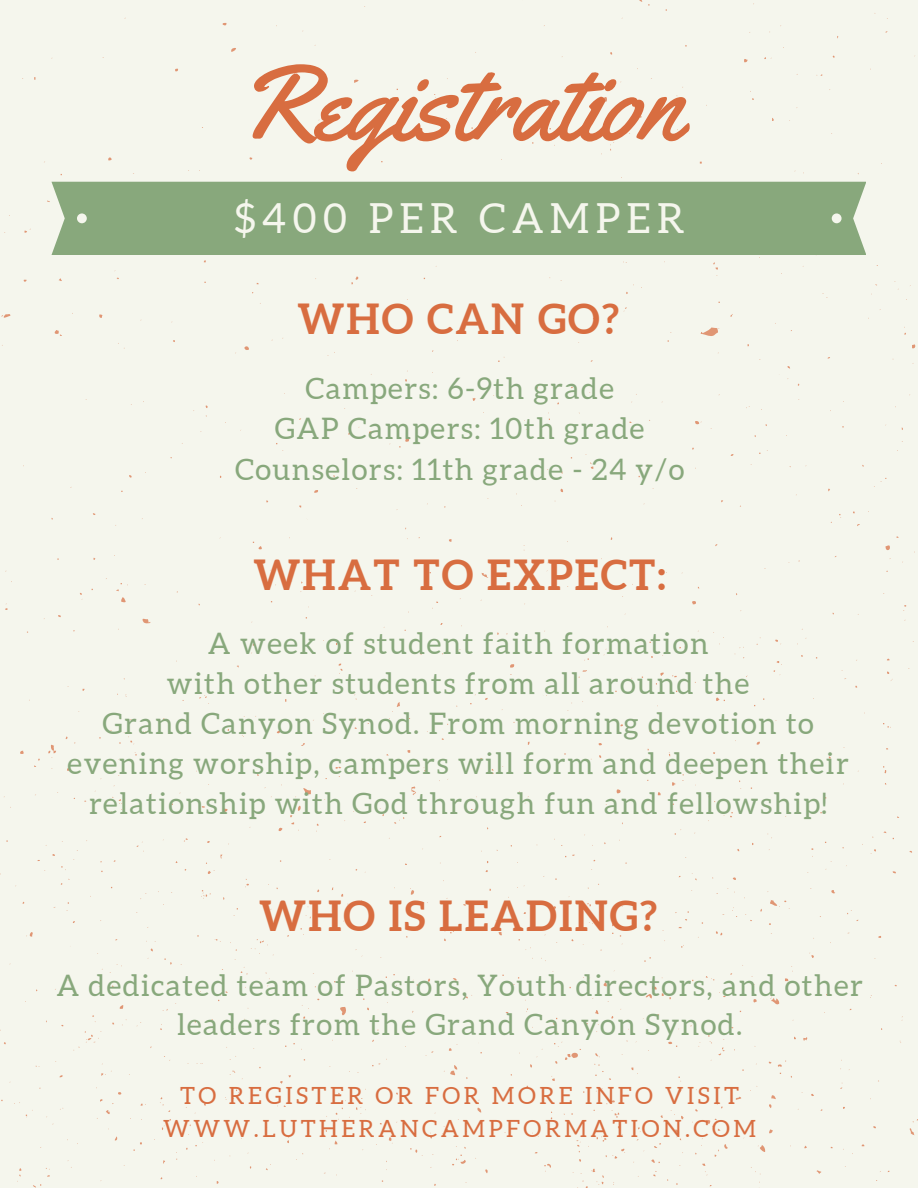
<style>
.page{position:relative;width:918px;height:1188px;background:#f5f6ed}
.page>*{position:absolute;margin:0;border:0;box-sizing:border-box;transform-origin:0 0}
.t1{font:106.8px "Yellowtail";color:#d86d40}
.t2{font:700 41.55px "Aleo";letter-spacing:.05em;color:#d86d40}
.t3{font:41.55px "Aleo";letter-spacing:.15em;color:#f5f6ed}
.t4{font:29.7px/39.8px "Aleo";letter-spacing:.05em;color:#88a87c;text-align:center}
.t5{font:23.7px "Aleo";letter-spacing:.15em;color:#d86d40}
</style>
<div class="page">
<div style="left:51px;top:182px;width:815px;height:73px;background:#88a87c"></div>
<div style="left:832px;top:213px;width:10px;height:10px;background:#f5f6ed;border-radius:50%"></div>
<div style="left:77px;top:213px;width:10px;height:10px;background:#f5f6ed;border-radius:50%"></div>
<p class="t1" style="left:235px;top:36px;width:448px">Registration</p>
<p class="t3" style="left:234px;top:194px;width:452px">$400 PER CAMPER</p>
<p class="t2" style="left:297px;top:295px;width:323px">WHO CAN GO?</p>
<p class="t4" style="left:306px;top:368px;width:310px">Campers: 6-9th grade</p>
<p class="t4" style="left:275px;top:409px;width:371px">GAP Campers: 10th grade</p>
<p class="t4" style="left:235px;top:449px;width:451px">Counselors: 11th grade - 24 y/o</p>
<p class="t2" style="left:253px;top:551px;width:414px">WHAT TO EXPECT:</p>
<p class="t4" style="left:208px;top:624px;width:502px">A week of student faith formation</p>
<p class="t4" style="left:167px;top:664px;width:584px">with other students from all around the</p>
<p class="t4" style="left:103px;top:704px;width:713px">Grand Canyon Synod. From morning devotion to</p>
<p class="t4" style="left:68px;top:743px;width:783px">evening worship, campers will form and deepen their relationship with God through fun and fellowship!</p>
<p class="t2" style="left:259px;top:892px;width:399px">WHO IS LEADING?</p>
<p class="t4" style="left:56px;top:965px;width:808px">A dedicated team of Pastors, Youth directors, and other leaders from the Grand Canyon Synod.</p>
<p class="t5" style="left:180px;top:1082px;width:560px">TO REGISTER OR FOR MORE INFO VISIT</p>
<p class="t5" style="left:163px;top:1115px;width:594px">WWW.LUTHERANCAMPFORMATION.COM</p>
</div>
